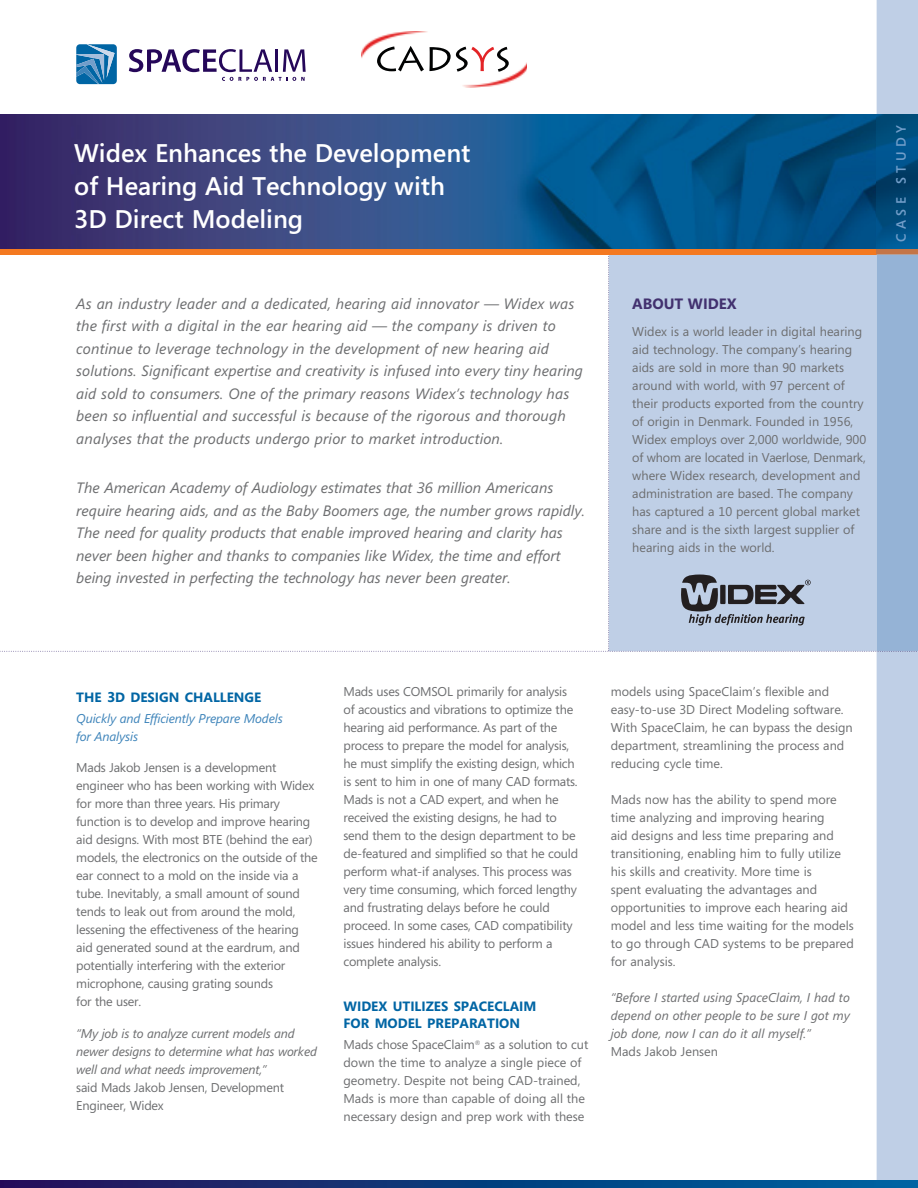
<style>
.page{position:relative;width:918px;height:1188px;background:#fff}
.page>*{position:absolute;margin:0;border:0;box-sizing:border-box;transform-origin:0 0}
.t1{font:600 25.5px/33px "Segoe";color:#fff}
.t2{font:italic 15px/22.5px "Segoe";letter-spacing:.005em;color:#6d6e70}
.t3{font:700 15px "Segoe";color:#42316f}
.t4{font:700 13.5px/16.5px "Segoe";color:#0065a4}
.t5{font:600 13.5px "Segoe";letter-spacing:.335em;color:#729eca}
.t6{font:12.75px/18px "Segoe";letter-spacing:-.015em;color:#6d6e70}
.t7{font:italic 12.75px/18px "Segoe";letter-spacing:-.015em;color:#6d6e70}
.t8{font:italic 12.75px/18px "Segoe";letter-spacing:-.01em;color:#3e84ba}
.s1{font-size:14.25px}
</style>
<div class="page">
<svg style="left:129px;top:49px;width:177px;height:32px"></svg>
<svg style="left:76px;top:44px;width:41px;height:40px;background:#3783b7"></svg>
<img style="left:0;top:115px;width:877px;height:49px">
<svg style="left:0;top:1180px;width:918px;height:8px;background:#0e397a"></svg>
<div style="left:877px;top:0;width:41px;height:1180px;background:#bfcfe6"></div>
<img style="left:877px;top:115px;width:41px;height:49px">
<img style="left:877px;top:1180px;width:41px;height:6px">
<svg style="left:0;top:164px;width:918px;height:488px"></svg>
<img style="left:362px;top:32px;width:165px;height:55px">
<img style="left:377px;top:46px;width:132px;height:26px">
<h1 class="t1" style="left:74px;top:139px;width:398px">Widex Enhances the Development of Hearing Aid Technology with<br>3D Direct Modeling</h1>
<p class="t2" style="left:76px;top:294px;width:508px">As an industry leader and a dedicated, hearing aid innovator — Widex was the first with a digital in the ear hearing aid — the company is driven to continue to leverage technology in the development of new hearing aid solutions. Significant expertise and creativity is infused into every tiny hearing aid sold to consumers. One of the primary reasons Widex’s technology has been so influential and successful is because of the rigorous and thorough analyses that the products undergo prior to market introduction.</p>
<p class="t2" style="left:76px;top:478px;width:510px">The American Academy of Audiology estimates that 36 million Americans require hearing aids, and as the Baby Boomers age, the number grows rapidly.<br>The need for quality products that enable improved hearing and clarity has never been higher and thanks to companies like Widex, the time and effort being invested in perfecting the technology has never been greater.</p>
<p class="t3" style="left:632px;top:295px;width:106px">ABOUT WIDEX</p>
<p class="t6" style="left:632px;top:324px;width:236px">Widex is a world leader in digital hearing aid technology. The company’s hearing aids are sold in more than 90 markets around with world, with 97 percent of their products exported from the country of origin in Denmark. Founded in 1956, Widex employs over 2,000 worldwide, 900 of whom are located in Vaerlose, Denmark, where Widex research, development and administration are based. The company has captured a 10 percent global market share and is the sixth largest supplier of hearing aids in the world.</p>
<p class="t5" style="left:896px;top:242px;width:119px;rotate:-90deg">CASE STUDY</p>
<p class="t4" style="left:76px;top:689px;width:187px">THE <span class="s1">3</span>D DESIGN CHALLENGE</p>
<p class="t8" style="left:76px;top:711px;width:208px">Quickly and Efficiently Prepare Models for Analysis</p>
<p class="t6" style="left:76px;top:760px;width:243px">Mads Jakob Jensen is a development engineer who has been working with Widex for more than three years. His primary function is to develop and improve hearing aid designs. With most BTE (behind the ear) models, the electronics on the outside of the ear connect to a mold on the inside via a tube. Inevitably, a small amount of sound tends to leak out from around the mold, lessening the effectiveness of the hearing aid generated sound at the eardrum, and potentially interfering with the exterior microphone, causing grating sounds<br>for the user.</p>
<p class="t7" style="left:76px;top:1026px;width:242px">“My job is to analyze current models and newer designs to determine what has worked well and what needs improvement,”</p>
<p class="t6" style="left:76px;top:1080px;width:209px">said Mads Jakob Jensen, Development<br>Engineer, Widex</p>
<p class="t6" style="left:344px;top:684px;width:236px">Mads uses COMSOL primarily for analysis of acoustics and vibrations to optimize the hearing aid performance. As part of the process to prepare the model for analysis, he must simplify the existing design, which is sent to him in one of many CAD formats.<br>Mads is not a CAD expert, and when he received the existing designs, he had to send them to the design department to be de-featured and simplified so that he could perform what-if analyses. This process was very time consuming, which forced lengthy and frustrating delays before he could proceed. In some cases, CAD compatibility issues hindered his ability to perform a complete analysis.</p>
<p class="t4" style="left:344px;top:998px;width:194px">WIDEX UTILIZES SPACECLAIM<br>FOR MODEL PREPARATION</p>
<p class="t6" style="left:344px;top:1036px;width:246px">Mads chose SpaceClaim<sup>®</sup> as a solution to cut down the time to analyze a single piece of geometry. Despite not being CAD-trained, Mads is more than capable of doing all the necessary design and prep work with these</p>
<p class="t6" style="left:611px;top:684px;width:244px">models using SpaceClaim’s flexible and easy-to-use 3D Direct Modeling software.<br>With SpaceClaim, he can bypass the design department, streamlining the process and reducing cycle time.</p>
<p class="t6" style="left:611px;top:792px;width:245px">Mads now has the ability to spend more time analyzing and improving hearing<br>aid designs and less time preparing and transitioning, enabling him to fully utilize his skills and creativity. More time is<br>spent evaluating the advantages and opportunities to improve each hearing aid model and less time waiting for the models to go through CAD systems to be prepared for analysis.</p>
<p class="t7" style="left:611px;top:990px;width:241px;text-align:justify">“Before I started using SpaceClaim, I had to depend on other people to be sure I got my job done, now I can do it all myself.”</p>
<p class="t6" style="left:611px;top:1044px;width:109px">Mads Jakob Jensen</p>
</div>
